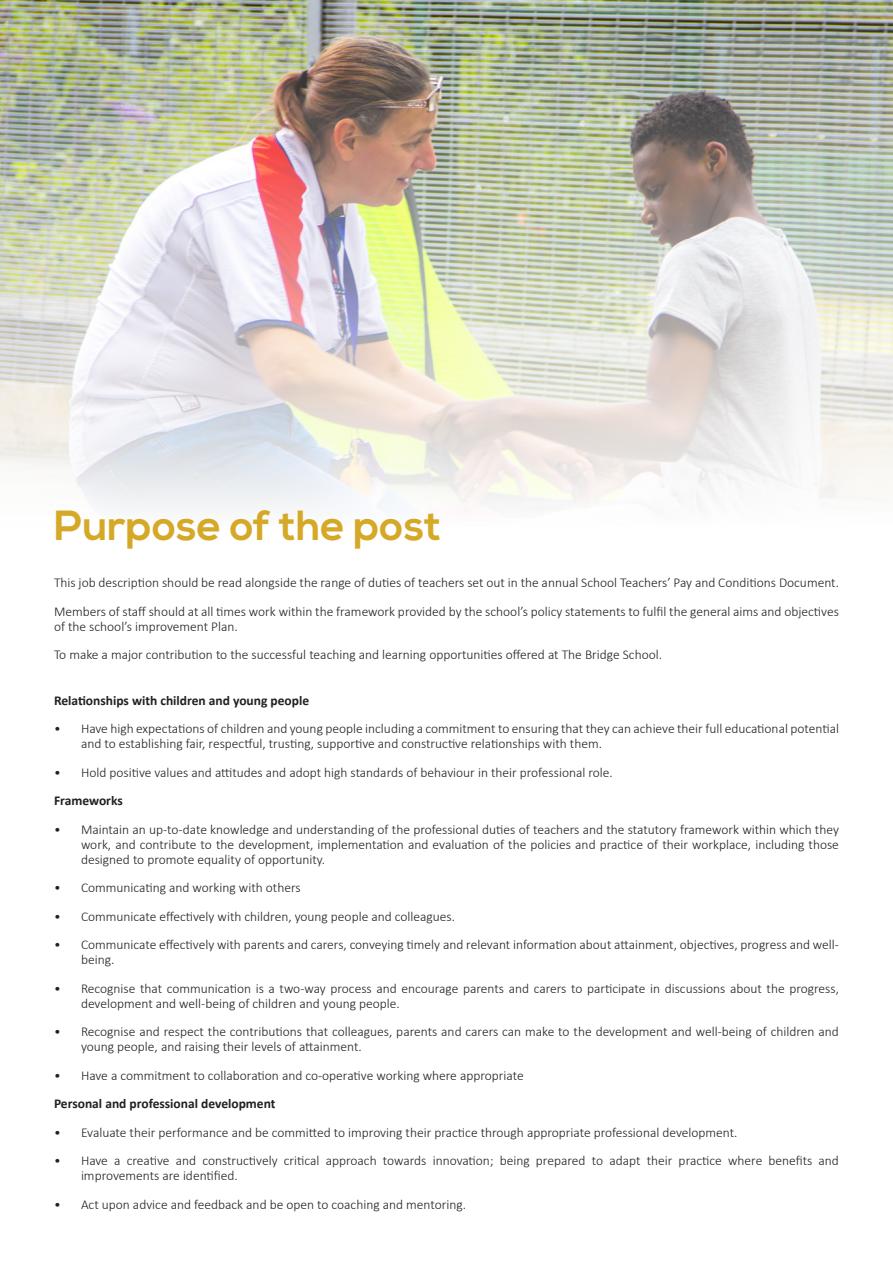
<style>
.page{position:relative;width:893px;height:1263px;background:#fff}
.page>*{position:absolute;margin:0;border:0;box-sizing:border-box;transform-origin:0 0}
.t1{font:700 42px "Nexa";color:#d6a827}
.Text{font:300 13.5px/15px "Calibri";color:#231f20}
.Text-2{font:700 13.5px "Calibri";color:#231f20}
</style>
<div class="page">
<img style="left:0;top:0;width:893px;height:509px">
<p class="t1" style="left:54px;top:501px;width:389px">Purpose of the post</p>
<p class="Text" style="left:54px;top:575px;width:786px">This job description should be read alongside the range of duties of teachers set out in the annual School Teachers’ Pay and Conditions Document.</p>
<p class="Text" style="left:54px;top:603px;width:786px">Members of staff should at all times work within the framework provided by the school’s policy statements to fulfil the general aims and objectives of the school’s improvement Plan.</p>
<p class="Text" style="left:54px;top:646px;width:610px">To make a major contribution to the successful teaching and learning opportunities offered at The Bridge School.</p>
<p class="Text-2" style="left:54px;top:692px;width:257px">Relationships with children and young people</p>
<p class="Text" style="left:81px;top:721px;width:759px;text-indent:-27px">• Have high expectations of children and young people including a commitment to ensuring that they can achieve their full educational potential and to establishing fair, respectful, trusting, supportive and constructive relationships with them.</p>
<p class="Text" style="left:54px;top:764px;width:560px">• Hold positive values and attitudes and adopt high standards of behaviour in their professional role.</p>
<p class="Text-2" style="left:54px;top:792px;width:70px">Frameworks</p>
<p class="Text" style="left:81px;top:821px;width:759px;text-align:justify;text-indent:-27px">• Maintain an up-to-date knowledge and understanding of the professional duties of teachers and the statutory framework within which they work, and contribute to the development, implementation and evaluation of the policies and practice of their workplace, including those designed to promote equality of opportunity.</p>
<p class="Text" style="left:54px;top:880px;width:248px">• Communicating and working with others</p>
<p class="Text" style="left:54px;top:908px;width:402px">• Communicate effectively with children, young people and colleagues.</p>
<p class="Text" style="left:81px;top:937px;width:759px;text-indent:-27px">• Communicate effectively with parents and carers, conveying timely and relevant information about attainment, objectives, progress and well&shy;being.</p>
<p class="Text" style="left:81px;top:980px;width:759px;text-indent:-27px">• Recognise that communication is a two-way process and encourage parents and carers to participate in discussions about the progress, development and well-being of children and young people.</p>
<p class="Text" style="left:81px;top:1024px;width:759px;text-indent:-27px">• Recognise and respect the contributions that colleagues, parents and carers can make to the development and well-being of children and young people, and raising their levels of attainment.</p>
<p class="Text" style="left:54px;top:1067px;width:471px">• Have a commitment to collaboration and co-operative working where appropriate</p>
<p class="Text-2" style="left:54px;top:1095px;width:223px">Personal and professional development</p>
<p class="Text" style="left:54px;top:1124px;width:685px">• Evaluate their performance and be committed to improving their practice through appropriate professional development.</p>
<p class="Text" style="left:81px;top:1153px;width:759px;text-indent:-27px">• Have a creative and constructively critical approach towards innovation; being prepared to adapt their practice where benefits and improvements are identified.</p>
<p class="Text" style="left:54px;top:1196px;width:414px">• Act upon advice and feedback and be open to coaching and mentoring.</p>
</div>
